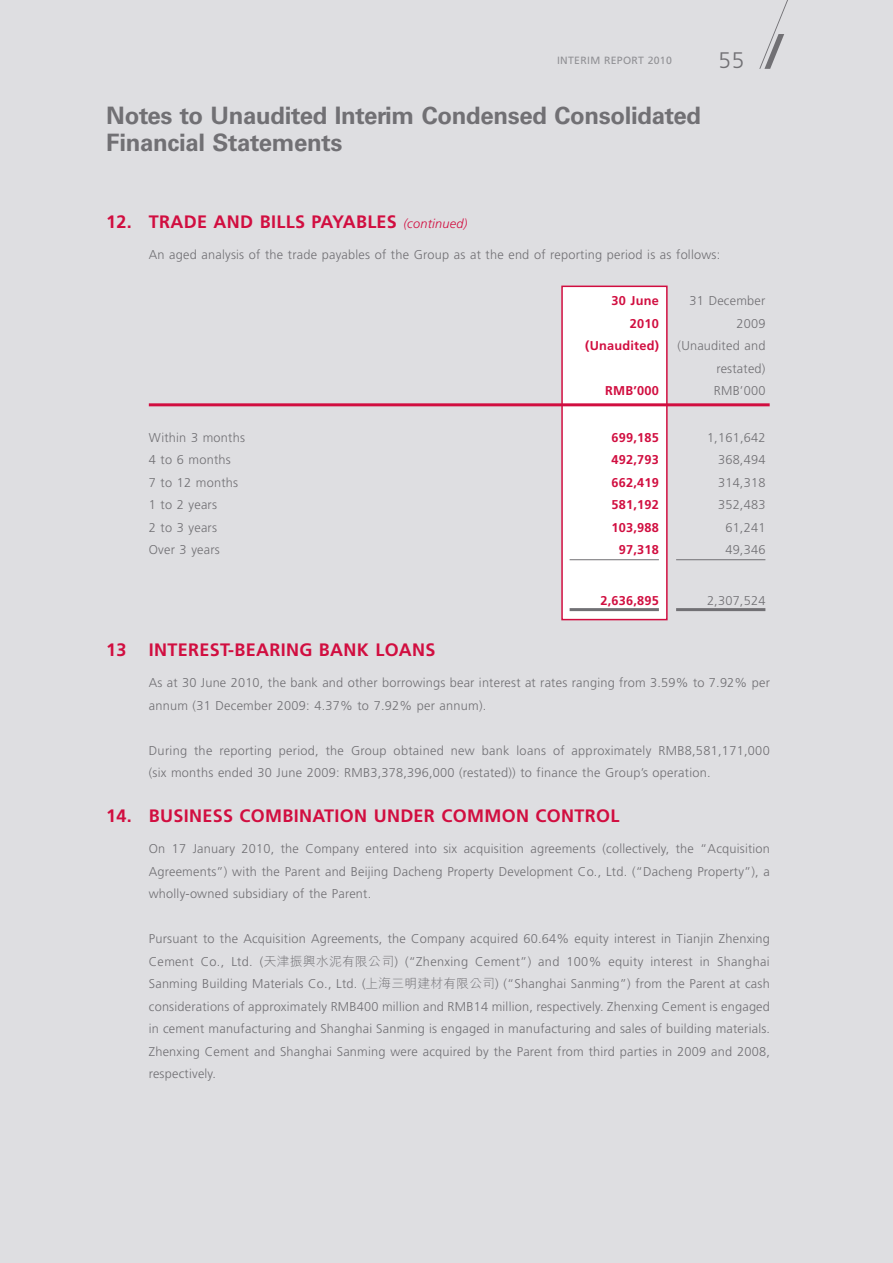
<style>
.page{position:relative;width:893px;height:1263px;background:#dedee1}
.page>*{position:absolute;margin:0;border:0;box-sizing:border-box;transform-origin:0 0}
.t1{font:700 24px/27px "Univers LT Std";letter-spacing:-.015em;color:#717074}
.t2{font:300 22.5px "Frutiger LT Std";color:#717074}
.t3{font:700 18px "Frutiger LT Std";letter-spacing:.015em;color:#d10e40}
.t4{font:300 12.75px/22.5px "Frutiger LT Std";letter-spacing:.015em;color:#717074}
.t5{font:700 12.75px "Frutiger LT Std";letter-spacing:.015em;color:#d10e40}
.t6{font:10.5px "Frutiger LT Std";letter-spacing:.03em;color:#919195}
.s1{font-weight:300;font-style:italic;font-size:12.75px}
.s2{font-family:"M Hei HK"}
</style>
<div class="page">
<svg style="left:759px;top:0;width:29px;height:69px"></svg>
<div style="left:562px;top:286px;width:105px;height:334px;background:#fff"></div>
<div style="left:561px;top:286px;width:107px;height:334px;border:2px solid #d10e40"></div>
<hr style="left:149px;top:403px;width:621px;height:3px;background:#d10e40">
<hr style="left:570px;top:559px;width:89px;height:1px;background:#717074">
<hr style="left:676px;top:559px;width:89px;height:1px;background:#717074">
<hr style="left:570px;top:608px;width:89px;height:3px;background:#717074">
<hr style="left:676px;top:608px;width:89px;height:3px;background:#717074">
<p class="t6" style="left:557px;top:54px;width:116px">INTERIM REPORT 2010</p>
<p class="t2" style="left:719px;top:48px;width:27px">55</p>
<p class="t1" style="left:106px;top:102px;width:596px">Notes to Unaudited Interim Condensed Consolidated<br>Financial Statements</p>
<p class="t3" style="left:106px;top:211px;width:363px">12. TRADE AND BILLS PAYABLES <span class="s1">(continued)</span></p>
<p class="t4" style="left:149px;top:243px;width:573px">An aged analysis of the trade payables of the Group as at the end of reporting period is as follows:</p>
<p class="t5" style="left:612px;top:293px;width:49px">30 June</p>
<p class="t4" style="left:690px;top:290px;width:77px">31 December</p>
<p class="t5" style="left:630px;top:316px;width:31px">2010</p>
<p class="t4" style="left:736px;top:312px;width:31px">2009</p>
<p class="t5" style="left:585px;top:338px;width:75px">(Unaudited)</p>
<p class="t4" style="left:678px;top:335px;width:89px;text-align:right">(Unaudited and restated)</p>
<p class="t5" style="left:605px;top:383px;width:55px">RMB’000</p>
<p class="t4" style="left:714px;top:380px;width:53px">RMB’000</p>
<p class="t4" style="left:149px;top:426px;width:98px">Within 3 months</p>
<p class="t5" style="left:611px;top:430px;width:49px">699,185</p>
<p class="t4" style="left:707px;top:426px;width:60px">1,161,642</p>
<p class="t4" style="left:149px;top:449px;width:83px">4 to 6 months</p>
<p class="t5" style="left:611px;top:452px;width:49px">492,793</p>
<p class="t4" style="left:718px;top:449px;width:49px">368,494</p>
<p class="t4" style="left:149px;top:471px;width:91px">7 to 12 months</p>
<p class="t5" style="left:611px;top:475px;width:49px">662,419</p>
<p class="t4" style="left:718px;top:471px;width:49px">314,318</p>
<p class="t4" style="left:149px;top:494px;width:70px">1 to 2 years</p>
<p class="t5" style="left:611px;top:497px;width:49px">581,192</p>
<p class="t4" style="left:718px;top:494px;width:49px">352,483</p>
<p class="t4" style="left:149px;top:516px;width:70px">2 to 3 years</p>
<p class="t5" style="left:611px;top:520px;width:49px">103,988</p>
<p class="t4" style="left:725px;top:516px;width:42px">61,241</p>
<p class="t4" style="left:149px;top:539px;width:73px">Over 3 years</p>
<p class="t5" style="left:619px;top:542px;width:42px">97,318</p>
<p class="t4" style="left:725px;top:539px;width:42px">49,346</p>
<p class="t5" style="left:600px;top:593px;width:60px">2,636,895</p>
<p class="t4" style="left:707px;top:590px;width:60px">2,307,524</p>
<p class="t3" style="left:106px;top:639px;width:331px">13 INTEREST-BEARING BANK LOANS</p>
<p class="t4" style="left:149px;top:672px;width:623px">As at 30 June 2010, the bank and other borrowings bear interest at rates ranging from 3.59% to 7.92% per annum (31 December 2009: 4.37% to 7.92% per annum).</p>
<p class="t4" style="left:149px;top:739px;width:622px">During the reporting period, the Group obtained new bank loans of approximately RMB8,581,171,000 (six months ended 30 June 2009: RMB3,378,396,000 (restated)) to finance the Group’s operation.</p>
<p class="t3" style="left:106px;top:805px;width:515px">14. BUSINESS COMBINATION UNDER COMMON CONTROL</p>
<p class="t4" style="left:149px;top:838px;width:623px;text-align:justify">On 17 January 2010, the Company entered into six acquisition agreements (collectively, the “Acquisition Agreements”) with the Parent and Beijing Dacheng Property Development Co., Ltd. (“Dacheng Property”), a wholly-owned subsidiary of the Parent.</p>
<p class="t4" style="left:149px;top:928px;width:623px;text-align:justify">Pursuant to the Acquisition Agreements, the Company acquired 60.64% equity interest in Tianjin Zhenxing Cement Co., Ltd. (<span class="s2">天津振興水泥有限公司</span>) (“Zhenxing Cement”) and 100% equity interest in Shanghai Sanming Building Materials Co., Ltd. (<span class="s2">上海三明建材有限公司</span>) (“Shanghai Sanming”) from the Parent at cash considerations of approximately RMB400 million and RMB14 million, respectively. Zhenxing Cement is engaged in cement manufacturing and Shanghai Sanming is engaged in manufacturing and sales of building materials.<br>Zhenxing Cement and Shanghai Sanming were acquired by the Parent from third parties in 2009 and 2008, respectively.</p>
</div>
